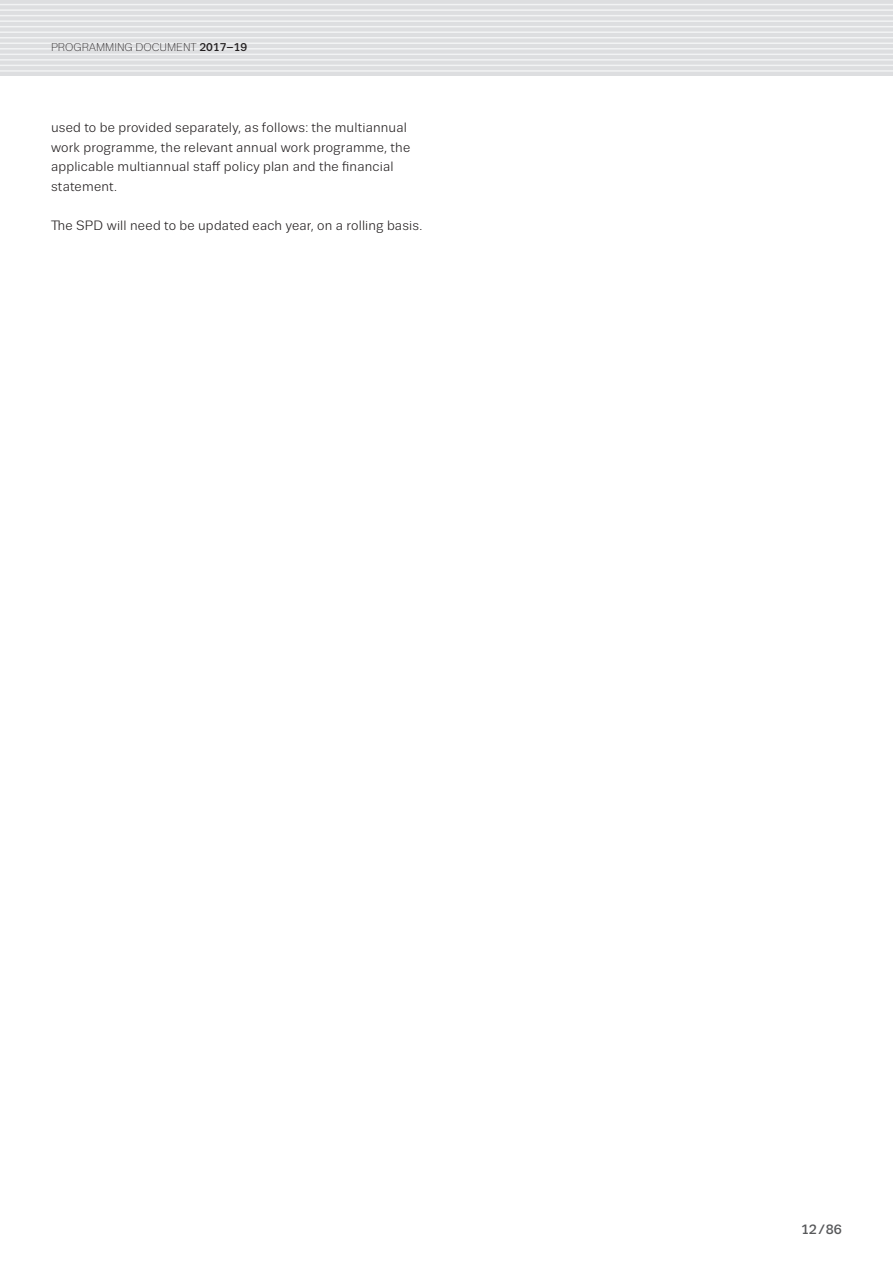
<style>
.page{position:relative;width:893px;height:1263px;background:#fff}
.page>*{position:absolute;margin:0;border:0;box-sizing:border-box;transform-origin:0 0}
.TEXT_Regular_9_13{font:13.5px/19.5px "Trivia Sans";letter-spacing:.015em;color:#231f20}
.t1{font:500 13.5px "Trivia Sans";color:#57585a}
.t2{font:300 11.25px "Trivia Sans";color:#231f20}
.s1{font-weight:500}
</style>
<div class="page">
<div style="left:0;top:0;width:893px;height:76px;background:#dddee0"></div>
<hr style="left:0;top:4px;width:893px;height:1px;background:#f2f3f4">
<hr style="left:0;top:9px;width:893px;height:2px;background:#f2f3f4">
<hr style="left:0;top:15px;width:893px;height:1px;background:#f2f3f4">
<hr style="left:0;top:20px;width:893px;height:2px;background:#f2f3f4">
<hr style="left:0;top:26px;width:893px;height:1px;background:#f2f3f4">
<hr style="left:0;top:31px;width:893px;height:2px;background:#f2f3f4">
<hr style="left:0;top:37px;width:893px;height:1px;background:#f2f3f4">
<hr style="left:0;top:43px;width:893px;height:1px;background:#f2f3f4">
<hr style="left:0;top:48px;width:893px;height:2px;background:#f2f3f4">
<hr style="left:0;top:54px;width:893px;height:1px;background:#f2f3f4">
<hr style="left:0;top:59px;width:893px;height:2px;background:#f2f3f4">
<hr style="left:0;top:65px;width:893px;height:1px;background:#f2f3f4">
<hr style="left:0;top:70px;width:893px;height:2px;background:#f2f3f4">
<p class="t2" style="left:51px;top:42px;width:198px">PROGRAMMING DOCUMENT <span class="s1">2017–19</span></p>
<p class="TEXT_Regular_9_13" style="left:51px;top:118px;width:361px">used to be provided separately, as follows: the multiannual work programme, the relevant annual work programme, the applicable multiannual staff policy plan and the financial statement.</p>
<p class="TEXT_Regular_9_13" style="left:51px;top:215px;width:373px">The SPD will need to be updated each year, on a rolling basis.</p>
<p class="t1" style="left:801px;top:1222px;width:43px">12/86</p>
</div>
